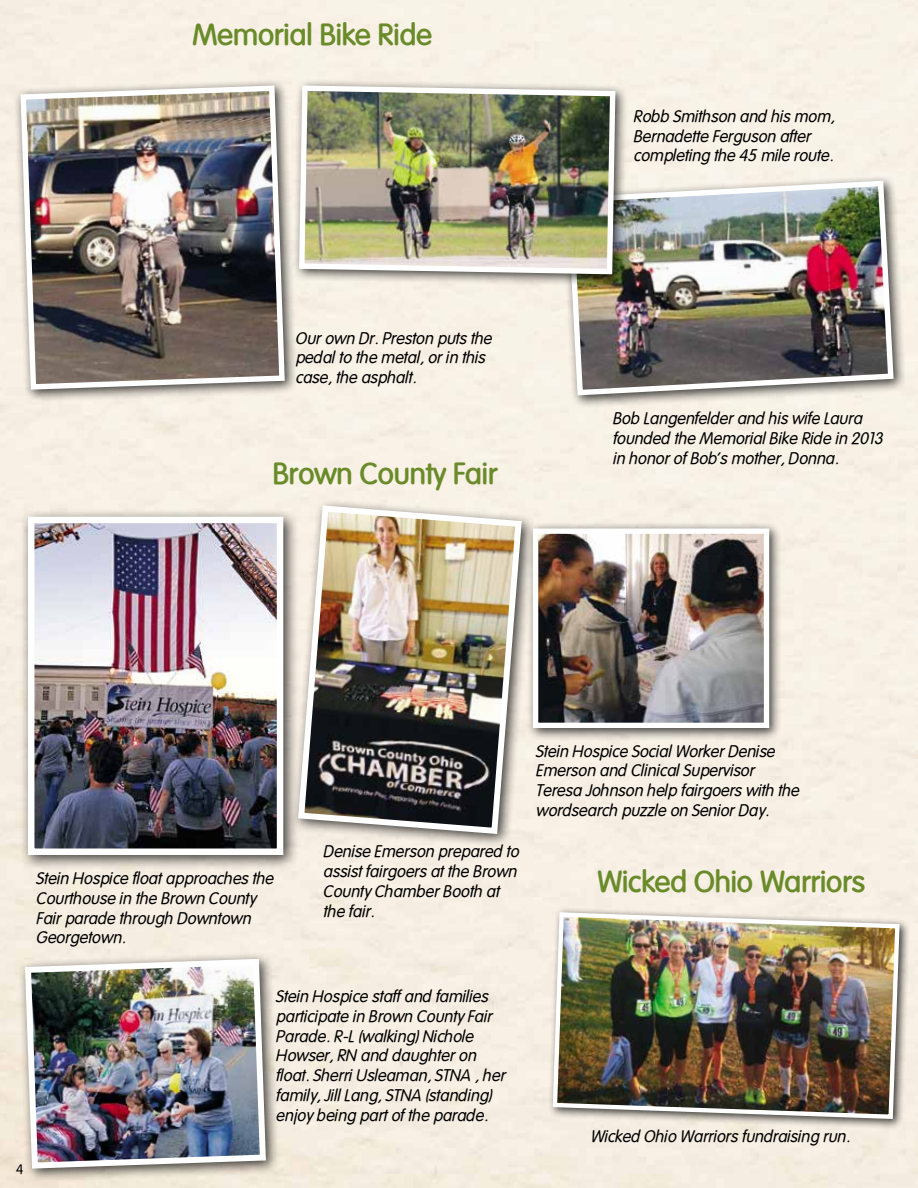
<style>
.page{position:relative;width:918px;height:1188px;background:#fff}
.page>*{position:absolute;margin:0;border:0;box-sizing:border-box;transform-origin:0 0}
.t1{font:700 30px "Vogel";color:#6a8b2a}
.t2{font:italic 16.5px/19.8px "Vogel";color:#000}
.t3{font:13.5px "Vogel Normal";color:#000}
</style>
<div class="page">
<div style="left:14px;top:79px;width:284px;height:324px;background:#000;opacity:.75"></div>
<img style="left:18px;top:83px;width:270px;height:309px">
<div style="left:561px;top:174px;width:345px;height:234px;background:#000;opacity:.75"></div>
<img style="left:564px;top:178px;width:332px;height:220px">
<div style="left:18px;top:952px;width:262px;height:231px;background:#000;opacity:.75"></div>
<img style="left:22px;top:956px;width:247px;height:216px">
<div style="left:20px;top:509px;width:279px;height:362px;background:#000;opacity:.75"></div>
<img style="left:35px;top:524px;width:241px;height:324px">
<div style="left:28px;top:517px;width:255px;height:338px;border:6px solid #fff"></div>
<div style="left:291px;top:498px;width:245px;height:350px;background:#000;opacity:.75"></div>
<img style="left:295px;top:502px;width:230px;height:335px">
<div style="left:527px;top:522px;width:255px;height:219px;background:#000;opacity:.75"></div>
<img style="left:539px;top:534px;width:224px;height:188px">
<div style="left:533px;top:528px;width:236px;height:200px;border:5px solid #fff"></div>
<div style="left:547px;top:907px;width:363px;height:222px;background:#000;opacity:.75"></div>
<img style="left:550px;top:910px;width:352px;height:211px">
<div style="left:292px;top:79px;width:337px;height:209px;background:#000;opacity:.75"></div>
<img style="left:296px;top:83px;width:322px;height:194px">
<h1 class="t1" style="left:193px;top:17px;width:241px">Memorial Bike Ride</h1>
<p class="t2" style="left:296px;top:328px;width:198px">Our own Dr. Preston puts the pedal to the metal, or in this case, the asphalt.</p>
<h1 class="t1" style="left:273px;top:455px;width:226px">Brown County Fair</h1>
<p class="t2" style="left:634px;top:106px;width:203px">Robb Smithson and his mom,<br>Bernadette Ferguson after completing the 45 mile route.</p>
<p class="t2" style="left:613px;top:409px;width:272px">Bob Langenfelder and his wife Laura founded the Memorial Bike Ride in 2013 in honor of Bob’s mother, Donna.</p>
<p class="t2" style="left:37px;top:868px;width:239px">Stein Hospice float approaches the<br>Courthouse in the Brown County<br>Fair parade through Downtown<br>Georgetown.</p>
<p class="t2" style="left:324px;top:841px;width:197px">Denise Emerson prepared to assist fairgoers at the Brown<br>County Chamber Booth at the fair.</p>
<p class="t2" style="left:537px;top:741px;width:265px">Stein Hospice Social Worker Denise Emerson and Clinical Supervisor Teresa Johnson help fairgoers with the wordsearch puzzle on Senior Day.</p>
<h1 class="t1" style="left:598px;top:863px;width:269px">Wicked Ohio Warriors</h1>
<p class="t3" style="left:16px;top:1161px;width:9px">4</p>
<p class="t2" style="left:277px;top:986px;width:231px">Stein Hospice staff and families participate in Brown County Fair<br>Parade. R-L (walking) Nichole<br>Howser, RN and daughter on float. Sherri Usleaman, STNA , her family, Jill Lang, STNA (standing) enjoy being part of the parade.</p>
<p class="t2" style="left:591px;top:1127px;width:261px">Wicked Ohio Warriors fundraising run.</p>
</div>
